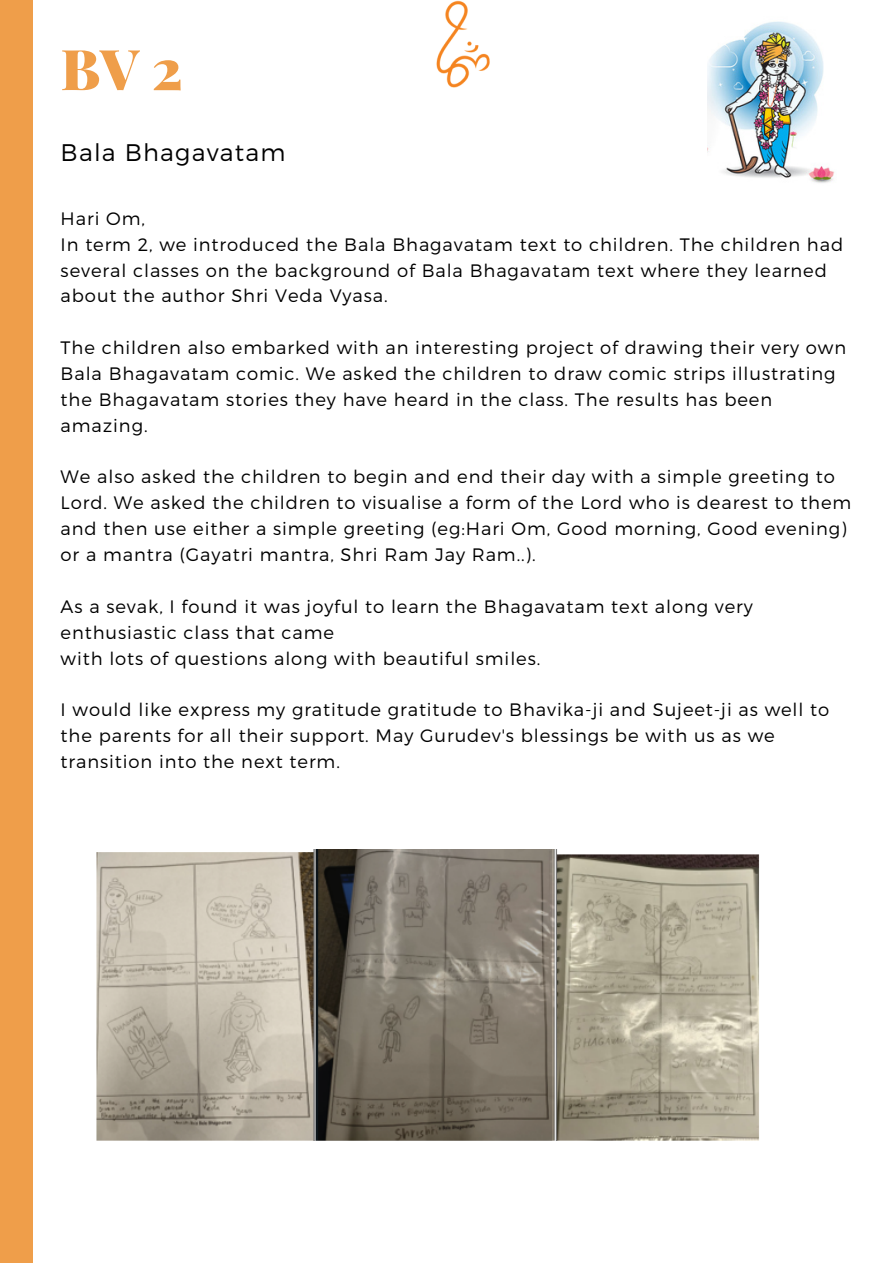
<style>
.page{position:relative;width:893px;height:1264px;background:#fff}
.page>*{position:absolute;margin:0;border:0;box-sizing:border-box;transform-origin:0 0}
.t1{font:900 56.25px "Playfair Display";color:#ef9e4a}
.t2{font:300 24px "Montserrat";letter-spacing:.05em;color:#000}
.t3{font:300 18px/25.8px "Montserrat";letter-spacing:.05em;color:#000}
</style>
<div class="page">
<div style="left:0;top:0;width:33px;height:1262px;background:#ef9e4a"></div>
<img style="left:436px;top:0;width:54px;height:88px">
<img style="left:707px;top:21px;width:127px;height:162px">
<img style="left:96px;top:849px;width:664px;height:291px">
<h1 class="t1" style="left:61px;top:29px;width:124px">BV 2</h1>
<h2 class="t2" style="left:61px;top:136px;width:226px">Bala Bhagavatam</h2>
<p class="t3" style="left:61px;top:204px;width:784px">Hari Om,<br>In term 2, we introduced the Bala Bhagavatam text to children. The children had several classes on the background of Bala Bhagavatam text where they learned about the author Shri Veda Vyasa.</p>
<p class="t3" style="left:61px;top:334px;width:787px">The children also embarked with an interesting project of drawing their very own Bala Bhagavatam comic. We asked the children to draw comic strips illustrating the Bhagavatam stories they have heard in the class. The results has been amazing.</p>
<p class="t3" style="left:61px;top:463px;width:792px">We also asked the children to begin and end their day with a simple greeting to Lord. We asked the children to visualise a form of the Lord who is dearest to them and then use either a simple greeting (eg:Hari Om, Good morning, Good evening) or a mantra (Gayatri mantra, Shri Ram Jay Ram..).</p>
<p class="t3" style="left:61px;top:592px;width:693px">As a sevak, I found it was joyful to learn the Bhagavatam text along very enthusiastic class that came<br>with lots of questions along with beautiful smiles.</p>
<p class="t3" style="left:61px;top:696px;width:770px">I would like express my gratitude gratitude to Bhavika-ji and Sujeet-ji as well to the parents for all their support. May Gurudev's blessings be with us as we transition into the next term.</p>
</div>
